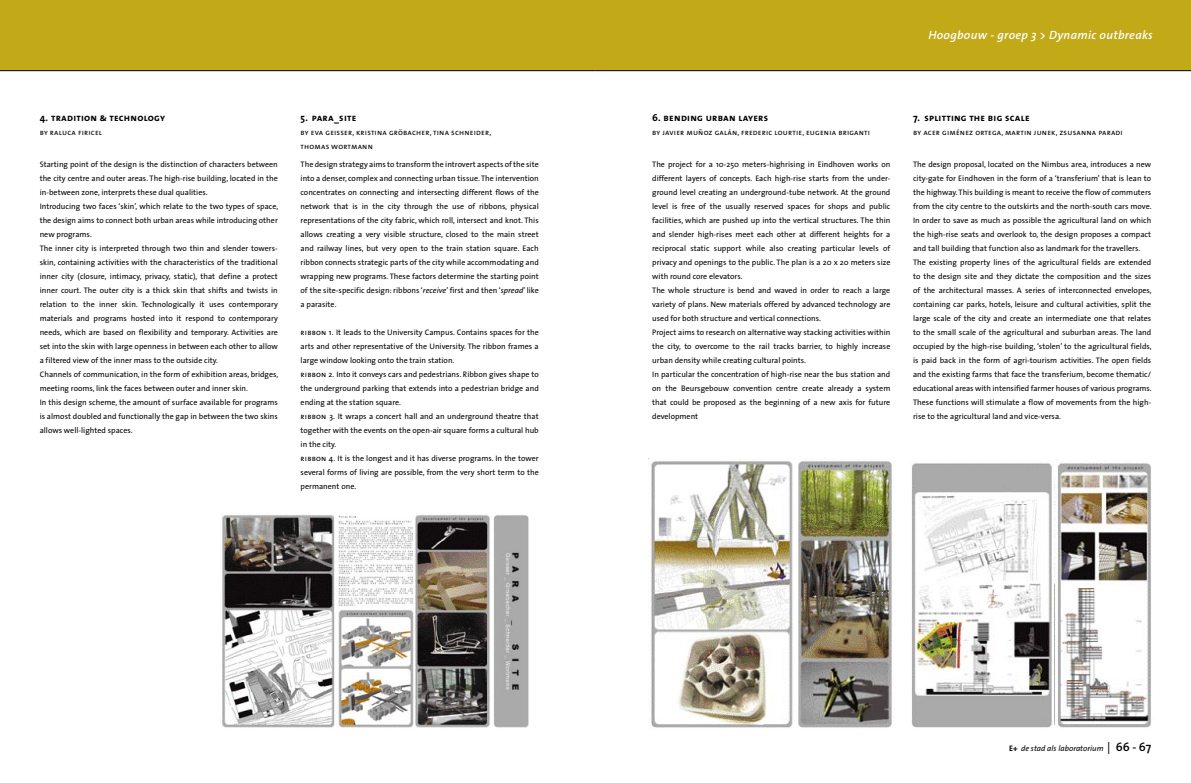
<style>
.page{position:relative;width:1191px;height:783px;background:#fff}
.page>*{position:absolute;margin:0;border:0;box-sizing:border-box;transform-origin:0 0}
.t1{font:italic 600 12px "The Sans";letter-spacing:.025em;color:#fff}
.t2{font:10px "The Sans Bold Caps";letter-spacing:.025em;color:#000}
.t3{font:8px/14px "The Sans";letter-spacing:.005em;color:#000;text-align:justify}
.t4{font:8px "The Sans Caps";letter-spacing:.025em;color:#000}
.t5{font:italic 8px "The Sans";color:#000}
.s1{font-family:"The Sans";font-weight:700}
.s2{font-style:italic}
.s3{font-family:"The Sans Caps"}
.s4{font-family:"The Sans Bold Caps";font-style:normal}
.s5{font-style:normal;font-size:12px}
.s6{font-weight:600;font-style:normal;font-size:12px}
</style>
<div class="page">
<img style="left:648px;top:458px;width:145px;height:270px">
<img style="left:798px;top:458px;width:94px;height:270px">
<img style="left:909px;top:463px;width:143px;height:265px">
<img style="left:1054px;top:460px;width:97px;height:268px">
<div style="left:595px;top:0;width:596px;height:71px;background:#c1a917"></div>
<div style="left:0;top:0;width:595px;height:71px;background:#c1a917"></div>
<hr style="left:0;top:70px;width:595px;height:1px;background:#000">
<hr style="left:595px;top:70px;width:596px;height:1px;background:#000">
<img style="left:222px;top:514px;width:307px;height:214px">
<p class="t2" style="left:40px;top:109px;width:127px"><span class="s1">4</span>. tradition &amp; technology</p>
<p class="t4" style="left:40px;top:125px;width:64px">by raluca firicel</p>
<p class="t3" style="left:40px;top:157px;width:240px">Starting point of the design is the distinction of characters between the city centre and outer areas. The high-rise building, located in the in-between zone, interprets these dual qualities.</p>
<p class="t3" style="left:40px;top:199px;width:240px">Introducing two faces ‘skin’, which relate to the two types of space, the design aims to connect both urban areas while introducing other new programs.</p>
<p class="t3" style="left:40px;top:241px;width:240px">The inner city is interpreted through two thin and slender towers&shy;skin, containing activities with the characteristics of the traditional inner city (closure, intimacy, privacy, static), that define a protect inner court. The outer city is a thick skin that shifts and twists in relation to the inner skin. Technologically it uses contemporary materials and programs hosted into it respond to contemporary needs, which are based on flexibility and temporary. Activities are set into the skin with large openness in between each other to allow a filtered view of the inner mass to the outside city.</p>
<p class="t3" style="left:40px;top:367px;width:240px">Channels of communication, in the form of exhibition areas, bridges, meeting rooms, link the faces between outer and inner skin.</p>
<p class="t3" style="left:40px;top:395px;width:240px">In this design scheme, the amount of surface available for programs is almost doubled and functionally the gap in between the two skins allows well-lighted spaces.</p>
<p class="t2" style="left:300px;top:109px;width:57px"><span class="s1">5</span>. para_site</p>
<p class="t4" style="left:300px;top:125px;width:192px">by eva geisser, kristina gröbacher, tina schneider,</p>
<p class="t4" style="left:300px;top:139px;width:74px">thomas wortmann</p>
<p class="t3" style="left:300px;top:157px;width:240px">The design strategy aims to transform the introvert aspects of the site into a denser, complex and connecting urban tissue. The intervention concentrates on connecting and intersecting different flows of the network that is in the city through the use of ribbons, physical representations of the city fabric, which roll, intersect and knot. This allows creating a very visible structure, closed to the main street and railway lines, but very open to the train station square. Each ribbon connects strategic parts of the city while accommodating and wrapping new programs. These factors determine the starting point of the site-specific design: ribbons ‘<span class="s2">receive</span>’ first and then ‘<span class="s2">spread</span>’ like a parasite.</p>
<p class="t3" style="left:300px;top:325px;width:240px"><span class="s3">ribbon</span> 1<span class="s3">.</span> It leads to the University Campus. Contains spaces for the arts and other representative of the University. The ribbon frames a large window looking onto the train station.</p>
<p class="t3" style="left:300px;top:367px;width:240px"><span class="s3">ribbon</span> 2<span class="s3">.</span> Into it conveys cars and pedestrians. Ribbon gives shape to the underground parking that extends into a pedestrian bridge and ending at the station square.</p>
<p class="t3" style="left:300px;top:409px;width:240px"><span class="s3">ribbon</span> 3<span class="s3">.</span> It wraps a concert hall and an underground theatre that together with the events on the open-air square forms a cultural hub in the city.</p>
<p class="t3" style="left:300px;top:451px;width:240px"><span class="s3">ribbon</span> 4<span class="s3">.</span> It is the longest and it has diverse programs. In the tower several forms of living are possible, from the very short term to the permanent one.</p>
<p class="t1" style="left:928px;top:25px;width:226px">Hoogbouw - groep 3 &gt; Dynamic outbreaks</p>
<p class="t2" style="left:652px;top:109px;width:117px"><span class="s1">6.</span> bending urban layers</p>
<p class="t4" style="left:652px;top:125px;width:219px">by javier muñoz galán, frederic lourtie, eugenia briganti</p>
<p class="t3" style="left:652px;top:157px;width:240px">The project for a 10-250 meters-highrising in Eindhoven works on different layers of concepts. Each high-rise starts from the under&shy;ground level creating an underground-tube network. At the ground level is free of the usually reserved spaces for shops and public facilities, which are pushed up into the vertical structures. The thin and slender high-rises meet each other at different heights for a reciprocal static support while also creating particular levels of privacy and openings to the public. The plan is a 20 x 20 meters size with round core elevators.</p>
<p class="t3" style="left:652px;top:283px;width:240px">The whole structure is bend and waved in order to reach a large variety of plans. New materials offered by advanced technology are used for both structure and vertical connections.</p>
<p class="t3" style="left:652px;top:325px;width:240px">Project aims to research on alternative way stacking activities within the city, to overcome to the rail tracks barrier, to highly increase urban density while creating cultural points.</p>
<p class="t3" style="left:652px;top:367px;width:240px">In particular the concentration of high-rise near the bus station and on the Beursgebouw convention centre create already a system that could be proposed as the beginning of a new axis for future development</p>
<p class="t2" style="left:913px;top:109px;width:118px"><span class="s1">7.</span> splitting the big scale</p>
<p class="t4" style="left:913px;top:125px;width:211px">by acer giménez ortega, martin junek, zsusanna paradi</p>
<p class="t3" style="left:913px;top:157px;width:240px">The design proposal, located on the Nimbus area, introduces a new city-gate for Eindhoven in the form of a ‘transferium’ that is lean to the highway. This building is meant to receive the flow of commuters from the city centre to the outskirts and the north-south cars move.<br>In order to save as much as possible the agricultural land on which the high-rise seats and overlook to, the design proposes a compact and tall building that function also as landmark for the travellers.</p>
<p class="t3" style="left:913px;top:255px;width:240px">The existing property lines of the agricultural fields are extended to the design site and they dictate the composition and the sizes of the architectural masses. A series of interconnected envelopes, containing car parks, hotels, leisure and cultural activities, split the large scale of the city and create an intermediate one that relates to the small scale of the agricultural and suburban areas. The land occupied by the high-rise building, ‘stolen’ to the agricultural fields, is paid back in the form of agri-tourism activities. The open fields and the existing farms that face the transferium, become thematic/ educational areas with intensified farmer houses of various programs.<br>These functions will stimulate a flow of movements from the high&shy;rise to the agricultural land and vice-versa.</p>
<p class="t5" style="left:1009px;top:741px;width:144px"><span class="s4">E+</span> de stad als laboratorium <span class="s5">|</span> <span class="s6">66 - 67</span></p>
</div>
